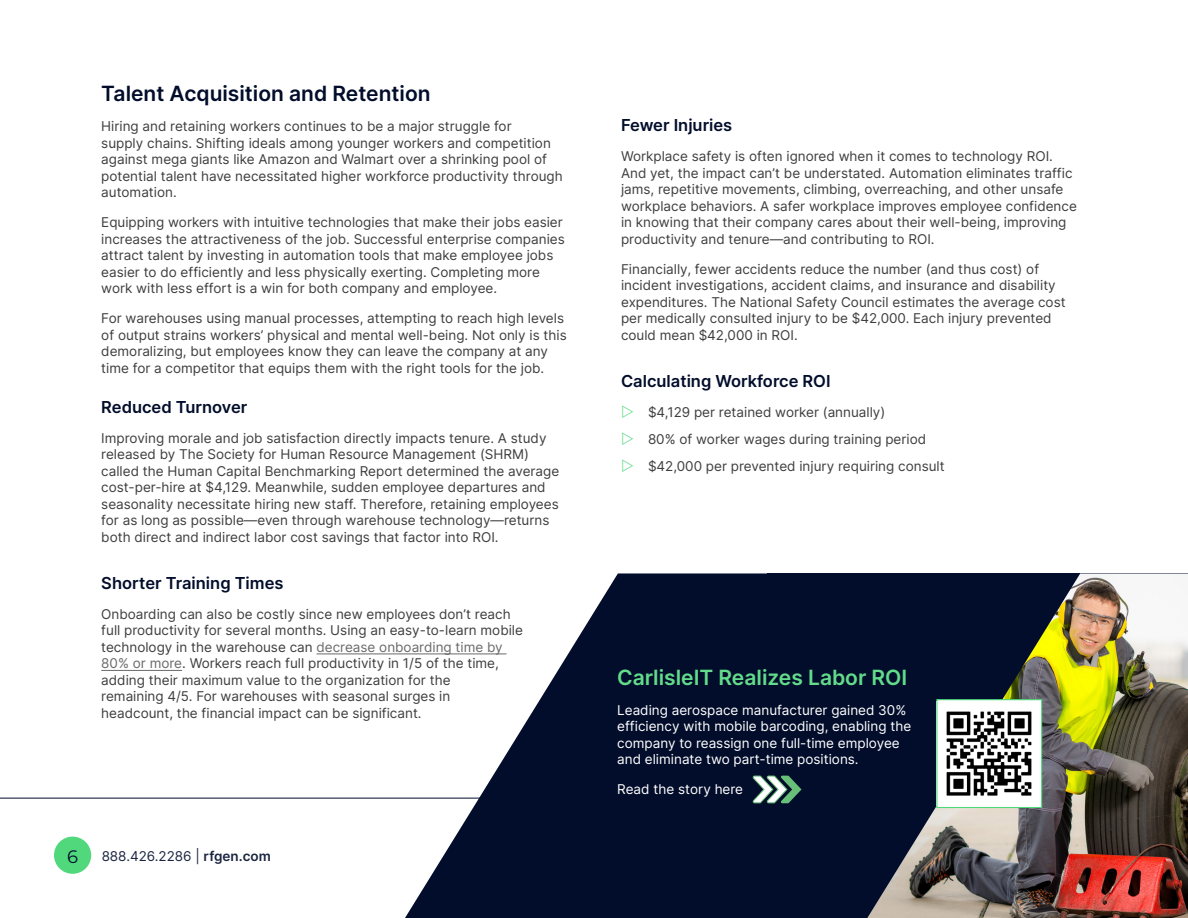
<style>
.page{position:relative;width:1188px;height:918px;background:#fff}
.page>*{position:absolute;margin:0;border:0;box-sizing:border-box;transform-origin:0 0}
.SubHeader{font:600 21px "Inter";color:#020d2b}
.body{font:600 21px "Inter";color:#62dc8a}
.t1{font:18px "Montserrat";color:#020d2b}
.t2{font:600 16.5px "Inter";color:#020d2b}
.body-2{font:13.5px/16.5px "Inter";color:#3e3e3f}
.body-3{font:13.5px/16.5px "Inter";color:#fff}
.t3{font:13.5px "Inter";color:#1b2540}
.s1{color:#6a6a6c}
.s2{font-weight:600}
</style>
<div class="page">
<div style="left:54px;top:837px;width:37px;height:37px;background:#51d87d;border-radius:50%"></div>
<hr style="left:0;top:798px;width:1188px;height:1px;background:#020d2b">
<hr style="left:317px;top:653px;width:190px;height:1px;background:#6a6a6c">
<hr style="left:101px;top:670px;width:81px;height:1px;background:#6a6a6c">
<svg style="left:405px;top:573px;width:362px;height:345px;fill:#020d2b"></svg>
<div style="left:767px;top:573px;width:421px;height:345px;background:#020d2b"></div>
<svg style="left:751px;top:775px;width:51px;height:29px"></svg>
<img style="left:867px;top:573px;width:321px;height:345px">
<img style="left:938px;top:701px;width:102px;height:105px">
<div style="left:936px;top:699px;width:106px;height:109px;border:1px solid #51d87d"></div>
<p class="SubHeader" style="left:101px;top:78px;width:331px">Talent Acquisition and Retention</p>
<p class="body-2" style="left:101px;top:118px;width:463px">Hiring and retaining workers continues to be a major struggle for<br>supply chains. Shifting ideals among younger workers and competition against mega giants like Amazon and Walmart over a shrinking pool of potential talent have necessitated higher workforce productivity through automation.</p>
<p class="body-2" style="left:101px;top:214px;width:465px">Equipping workers with intuitive technologies that make their jobs easier increases the attractiveness of the job. Successful enterprise companies attract talent by investing in automation tools that make employee jobs easier to do efficiently and less physically exerting. Completing more work with less effort is a win for both company and employee.</p>
<p class="body-2" style="left:101px;top:310px;width:467px">For warehouses using manual processes, attempting to reach high levels of output strains workers’ physical and mental well-being. Not only is this demoralizing, but employees know they can leave the company at any time for a competitor that equips them with the right tools for the job.</p>
<h3 class="t2" style="left:101px;top:395px;width:148px">Reduced Turnover</h3>
<p class="body-2" style="left:101px;top:429px;width:460px">Improving morale and job satisfaction directly impacts tenure. A study released by The Society for Human Resource Management (SHRM) called the Human Capital Benchmarking Report determined the average cost-per-hire at $4,129. Meanwhile, sudden employee departures and seasonality necessitate hiring new staff. Therefore, retaining employees for as long as possible—even through warehouse technology—returns both direct and indirect labor cost savings that factor into ROI.</p>
<h3 class="t2" style="left:101px;top:571px;width:184px">Shorter Training Times</h3>
<p class="body-2" style="left:101px;top:605px;width:423px">Onboarding can also be costly since new employees don’t reach full productivity for several months. Using an easy-to-learn mobile technology in the warehouse can <span class="s1">decrease onboarding time by 80% or more</span>. Workers reach full productivity in 1/5 of the time, adding their maximum value to the organization for the<br>remaining 4/5. For warehouses with seasonal surges in headcount, the financial impact can be significant.</p>
<h2 class="t1" style="left:67px;top:844px;width:12px">6</h2>
<p class="t3" style="left:102px;top:847px;width:171px">888.426.2286 | <span class="s2">rfgen.com</span></p>
<h3 class="t2" style="left:621px;top:113px;width:113px">Fewer Injuries</h3>
<p class="body-2" style="left:621px;top:148px;width:457px">Workplace safety is often ignored when it comes to technology ROI.<br>And yet, the impact can’t be understated. Automation eliminates traffic jams, repetitive movements, climbing, overreaching, and other unsafe workplace behaviors. A safer workplace improves employee confidence in knowing that their company cares about their well-being, improving productivity and tenure—and contributing to ROI.</p>
<p class="body-2" style="left:621px;top:261px;width:446px">Financially, fewer accidents reduce the number (and thus cost) of incident investigations, accident claims, and insurance and disability expenditures. The National Safety Council estimates the average cost per medically consulted injury to be $42,000. Each injury prevented could mean $42,000 in ROI.</p>
<h3 class="t2" style="left:621px;top:369px;width:211px">Calculating Workforce ROI</h3>
<p class="body-2" style="left:648px;top:403px;width:239px">$4,129 per retained worker (annually)</p>
<p class="body-2" style="left:648px;top:430px;width:280px">80% of worker wages during training period</p>
<p class="body-2" style="left:648px;top:457px;width:298px">$42,000 per prevented injury requiring consult</p>
<p class="body" style="left:617px;top:662px;width:292px">CarlisleIT Realizes Labor ROI</p>
<p class="body-3" style="left:617px;top:701px;width:296px">Leading aerospace manufacturer gained 30% efficiency with mobile barcoding, enabling the company to reassign one full-time employee and eliminate two part-time positions.</p>
<p class="body-3" style="left:617px;top:781px;width:127px">Read the story here</p>
</div>
